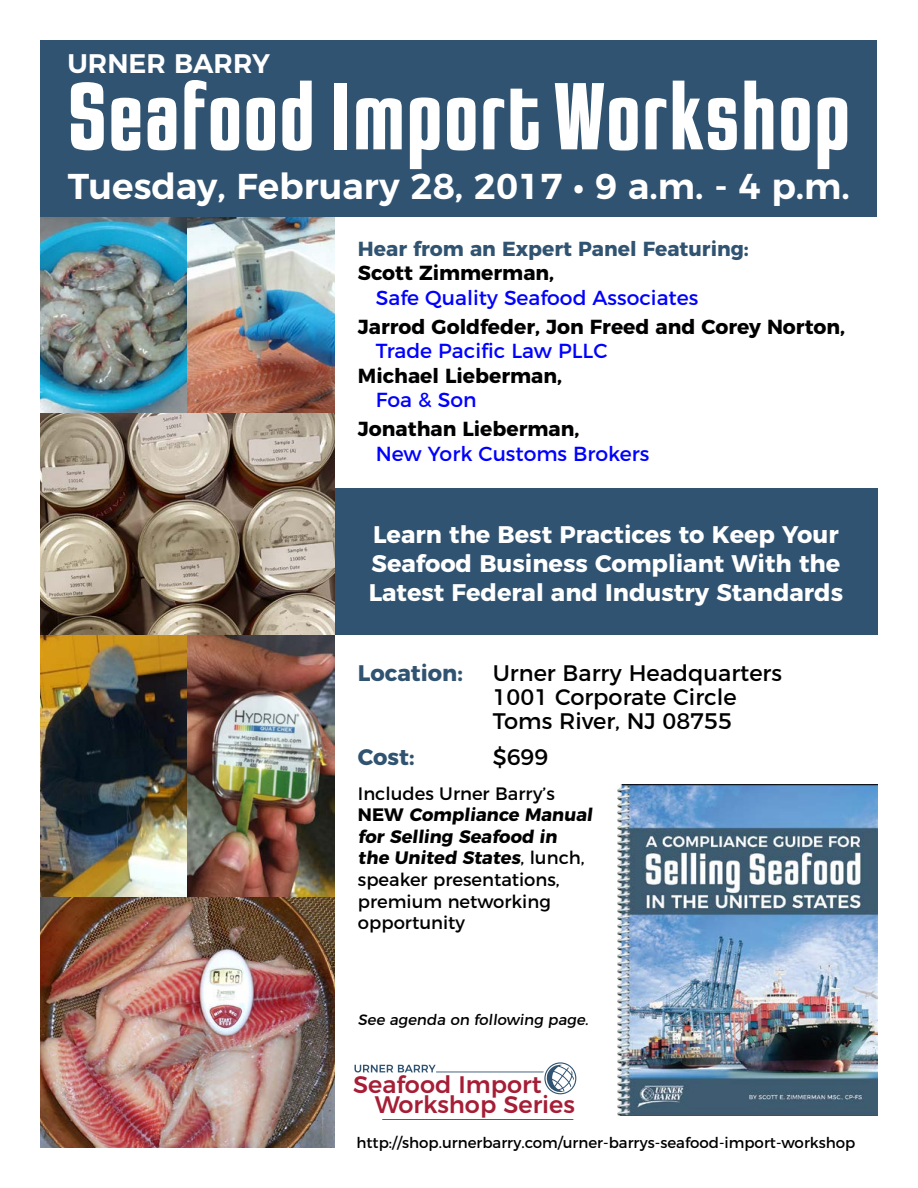
<style>
.page{position:relative;width:918px;height:1188px;background:#fff}
.page>*{position:absolute;margin:0;border:0;box-sizing:border-box;transform-origin:0 0}
.t1{font:700 99.3px "Jay Gothic URW";letter-spacing:.01em;color:#fff}
.t2{font:600 35.85px "Montserrat";color:#fff}
.t3{font:600 26.85px "Montserrat";color:#fff}
.t4{font:700 24px/28.8px "Montserrat";color:#fff}
.t5{font:500 24px/19.8px "Montserrat";color:#a51e36}
.t6{font:22.5px/24px "Montserrat";color:#000}
.t7{font:700 22.5px "Montserrat";color:#305371}
.t8{font:700 20.4px "Montserrat";color:#000}
.t9{font:20.4px "Montserrat";color:#00f}
.t10{font:700 20.4px "Montserrat";color:#305371}
.t11{font:18px/21.6px "Montserrat";color:#000}
.t12{font:15px "Montserrat";color:#000}
.s1{font-weight:700}
</style>
<div class="page">
<div style="left:334px;top:488px;width:544px;height:147px;background:#305371"></div>
<svg style="left:544px;top:1062px;width:32px;height:32px"></svg>
<hr style="left:436px;top:1072px;width:108px;height:1px;background:#305371">
<hr style="left:382px;top:1119px;width:191px;height:1px;background:#305371">
<svg style="left:354px;top:1065px;width:82px;height:7px"></svg>
<img style="left:40px;top:217px;width:294px;height:931px">
<img style="left:618px;top:784px;width:260px;height:331px">
<div style="left:40px;top:40px;width:838px;height:177px;background:#305371"></div>
<h3 class="t3" style="left:68px;top:42px;width:204px">URNER BARRY</h3>
<h1 class="t1" style="left:68px;top:63px;width:785px">Seafood Import Workshop</h1>
<h2 class="t2" style="left:68px;top:157px;width:784px">Tuesday, February 28, 2017 • 9 a.m. - 4 p.m.</h2>
<p class="t10" style="left:358px;top:232px;width:392px">Hear from an Expert Panel Featuring:</p>
<p class="t8" style="left:358px;top:256px;width:198px">Scott Zimmerman,</p>
<p class="t9" style="left:376px;top:281px;width:324px">Safe Quality Seafood Associates</p>
<p class="t8" style="left:358px;top:310px;width:489px">Jarrod Goldfeder, Jon Freed and Corey Norton,</p>
<p class="t9" style="left:376px;top:335px;width:233px">Trade Pacific Law PLLC</p>
<p class="t8" style="left:358px;top:359px;width:206px">Michael Lieberman,</p>
<p class="t9" style="left:376px;top:384px;width:102px">Foa &amp; Son</p>
<p class="t8" style="left:358px;top:412px;width:223px">Jonathan Lieberman,</p>
<p class="t9" style="left:376px;top:437px;width:275px">New York Customs Brokers</p>
<h3 class="t4" style="left:369px;top:518px;width:476px">Learn the Best Practices to Keep Your<br>Seafood Business Compliant With the<br>Latest Federal and Industry Standards</h3>
<p class="t7" style="left:358px;top:654px;width:106px">Location:</p>
<p class="t6" style="left:493px;top:659px;width:291px">Urner Barry Headquarters<br>1001 Corporate Circle<br>Toms River, NJ 08755</p>
<p class="t7" style="left:358px;top:738px;width:58px">Cost:</p>
<p class="t6" style="left:493px;top:743px;width:57px">$699</p>
<p class="t11" style="left:358px;top:781px;width:198px">Includes Urner Barry’s</p>
<p class="t11" style="left:358px;top:803px;width:239px"><span class="s1">N EW Compliance Manual for Selling Seafood in the United States</span>, l u n c h , speaker presentations, premium networking opportunity</p>
<p class="t12" style="left:358px;top:1008px;width:235px">See agenda on following page.</p>
<h3 class="t5" style="left:375px;top:1073px;width:202px;text-indent:-22px">Seafood Import<br>Workshop Series</h3>
<p class="t12" style="left:356px;top:1130px;width:500px">http://shop.urnerbarry.com/urner-barrys-seafood-import-workshop</p>
</div>
